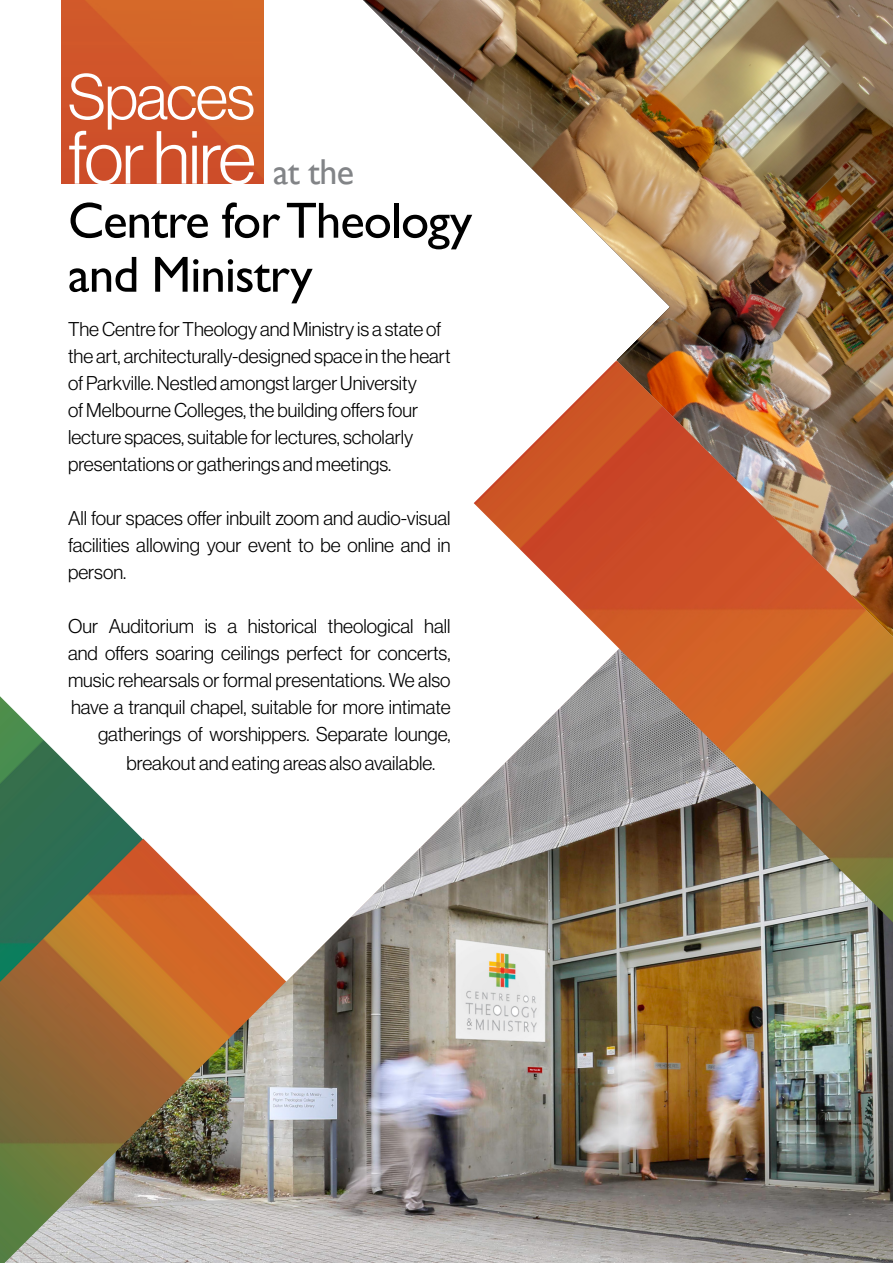
<style>
.page{position:relative;width:893px;height:1263px;background:#fff}
.page>*{position:absolute;margin:0;border:0;box-sizing:border-box;transform-origin:0 0}
.t1{font:73.5px "N Haas Grotesk DS Pro 45 Lt";letter-spacing:-.02em;color:#fff}
.t2{font:63px "N Haas Grotesk DS Pro 45 Lt";letter-spacing:-.02em;color:#fff}
.t3{font:51px/54px "Gill Sans";letter-spacing:-.02em;color:#000}
.t4{font:19.5px/27px "N Haas Grotesk DS Pro 45 Lt";color:#000}
.s1{font-family:"Gill Sans";font-size:36px;color:#828487}
</style>
<div class="page">
<img style="left:62px;top:0;width:202px;height:184px">
<img style="left:619px;top:922px;width:274px;height:341px">
<img style="left:0;top:696px;width:619px;height:567px">
<img style="left:363px;top:0;width:530px;height:360px">
<svg style="left:33px;top:503px;width:607px;height:479px"></svg>
<img style="left:474px;top:360px;width:419px;height:562px">
<h2 class="t2" style="left:68px;top:62px;width:188px">Spaces</h2>
<h1 class="t1" style="left:68px;top:116px;width:287px">for hire <span class="s1">at the</span></h1>
<h3 class="t3" style="left:68px;top:194px;width:406px">Centre for Theology and Ministry</h3>
<p class="t4" style="left:68px;top:316px;width:384px">The Centre for Theology and Ministry is a state of the art, architecturally-designed space in the heart of Parkville. Nestled amongst larger University<br>of Melbourne Colleges, the building offers four lecture spaces, suitable for lectures, scholarly presentations or gatherings and meetings.</p>
<p class="t4" style="left:68px;top:505px;width:384px;text-align:justify">All four spaces offer inbuilt zoom and audio-visual facilities allowing your event to be online and in person.</p>
<p class="t4" style="left:68px;top:613px;width:384px">Our Auditorium is a historical theological hall</p>
<p class="t4" style="left:68px;top:640px;width:384px">and offers soaring ceilings perfect for concerts,</p>
<p class="t4" style="left:68px;top:667px;width:384px">music rehearsals or formal presentations. We also</p>
<p class="t4" style="left:71px;top:694px;width:381px">have a tranquil chapel, suitable for more intimate</p>
<p class="t4" style="left:98px;top:721px;width:354px">gatherings of worshippers. Separate lounge,</p>
<p class="t4" style="left:127px;top:749px;width:310px">breakout and eating areas also available.</p>
</div>
